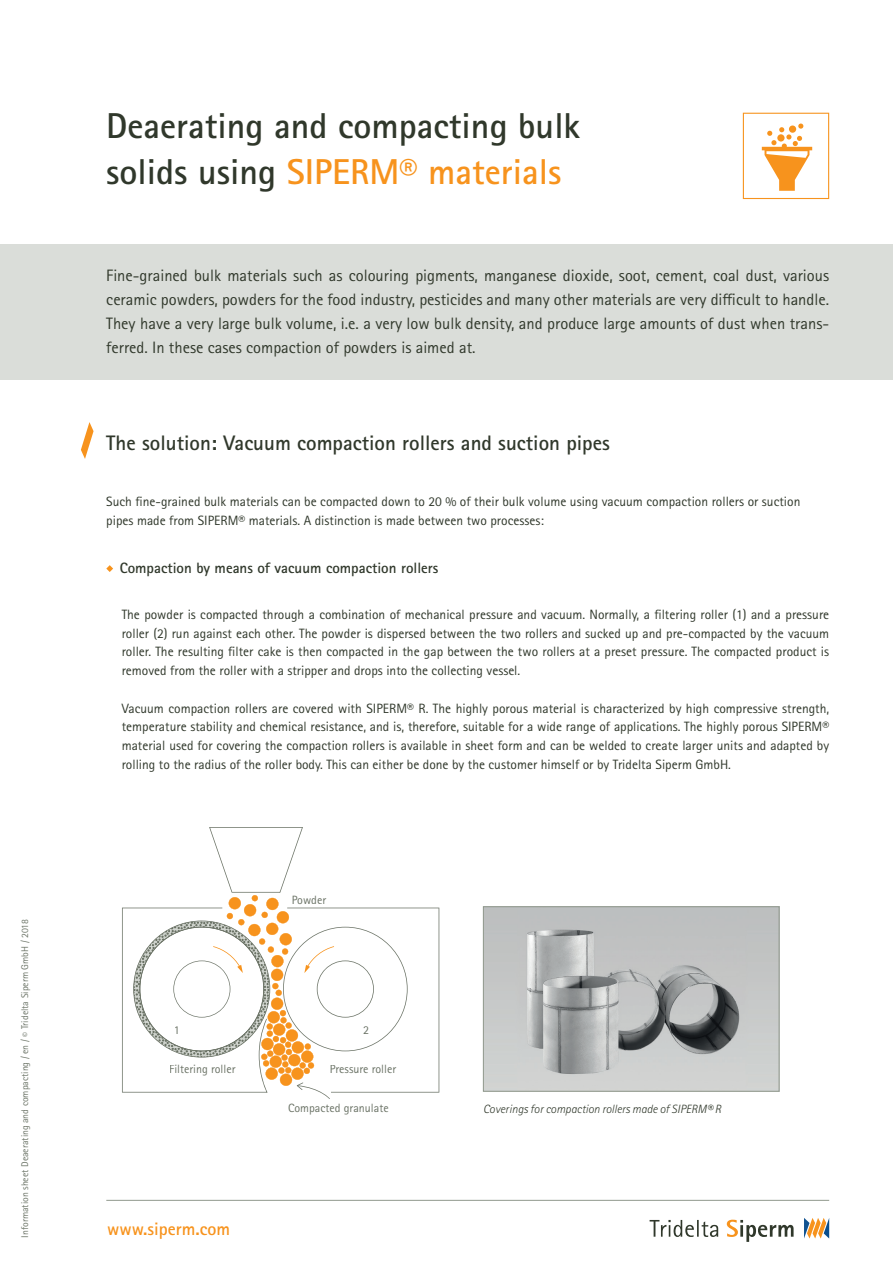
<style>
.page{position:relative;width:893px;height:1263px;background:#fff}
.page>*{position:absolute;margin:0;border:0;box-sizing:border-box;transform-origin:0 0}
.t1{font:700 36px/46.5px "Rotis Sans Serif Std";color:#30382b}
.t2{font:700 21px "Rotis Sans Serif Std";color:#30382b}
.t3{font:700 18px "Rotis Sans Serif Std";color:#f7931d}
.t4{font:16.5px/24px "Rotis Sans Serif Std";color:#30382b;text-align:justify}
.t5{font:700 15px "Rotis Sans Serif Std";color:#30382b}
.t6{font:13.5px/18.8px "Rotis Sans Serif Std";color:#30382b;text-align:justify}
.t7{font:12px "Rotis Sans Serif Pro";color:#6a7265}
.t8{font:italic 300 12px "Rotis Sans Serif Std";color:#30382b}
.t9{font:9.75px "Rotis Sans Serif Std";color:#6d7568}
.s1{color:#f7931d}
</style>
<div class="page">
<svg style="left:122px;top:827px;width:317px;height:272px"></svg>
<div style="left:0;top:244px;width:893px;height:136px;background:#daddd9"></div>
<svg style="left:81px;top:422px;width:13px;height:37px"></svg>
<hr style="left:106px;top:1200px;width:723px;height:1px;background:#91998d">
<svg style="left:804px;top:1218px;width:25px;height:20px"></svg>
<svg style="left:727px;top:1220px;width:67px;height:22px"></svg>
<svg style="left:650px;top:1220px;width:68px;height:17px"></svg>
<svg style="left:743px;top:113px;width:86px;height:86px"></svg>
<svg style="left:106px;top:565px;width:7px;height:7px"></svg>
<img style="left:485px;top:908px;width:292px;height:181px">
<div style="left:483px;top:906px;width:296px;height:185px;border:1px solid #91998d"></div>
<p class="t9" style="left:19px;top:1238px;width:320px;rotate:-90deg">Information sheet Deaerating and compacting / en / © Tridelta Siperm GmbH / 2018</p>
<h1 class="t1" style="left:106px;top:102px;width:475px">Deaerating and compacting bulk solids using <span class="s1">SIPERM® materials</span></h1>
<p class="t4" style="left:106px;top:264px;width:724px">Fine-grained bulk materials such as colouring pigments, manganese dioxide, soot, cement, coal dust, various ceramic powders, powders for the food industry, pesticides and many other materials are very difficult to handle.<br>They have a very large bulk volume, i.e. a very low bulk density, and produce large amounts of dust when trans&shy;ferred. In these cases compaction of powders is aimed at.</p>
<h2 class="t2" style="left:106px;top:429px;width:505px">The solution: Vacuum compaction rollers and suction pipes</h2>
<p class="t6" style="left:106px;top:492px;width:696px">Such fine-grained bulk materials can be compacted down to 20 % of their bulk volume using vacuum compaction rollers or suction pipes made from SIPERM® materials. A distinction is made between two processes:</p>
<p class="t5" style="left:120px;top:558px;width:320px">Compaction by means of vacuum compaction rollers</p>
<p class="t6" style="left:122px;top:605px;width:709px">The powder is compacted through a combination of mechanical pressure and vacuum. Normally, a filtering roller (1) and a pressure roller (2) run against each other. The powder is dispersed between the two rollers and sucked up and pre-compacted by the vacuum roller. The resulting filter cake is then compacted in the gap between the two rollers at a preset pressure. The compacted product is removed from the roller with a stripper and drops into the collecting vessel.</p>
<p class="t6" style="left:122px;top:699px;width:709px">Vacuum compaction rollers are covered with SIPERM® R. The highly porous material is characterized by high compressive strength, temperature stability and chemical resistance, and is, therefore, suitable for a wide range of applications. The highly porous SIPERM® material used for covering the compaction rollers is available in sheet form and can be welded to create larger units and adapted by rolling to the radius of the roller body. This can either be done by the customer himself or by Tridelta Siperm GmbH.</p>
<p class="t7" style="left:292px;top:892px;width:36px">Powder</p>
<p class="t7" style="left:174px;top:1022px;width:7px">1</p>
<p class="t7" style="left:363px;top:1022px;width:7px">2</p>
<p class="t7" style="left:330px;top:1062px;width:68px">Pressure roller</p>
<p class="t7" style="left:169px;top:1062px;width:68px">Filtering roller</p>
<h3 class="t3" style="left:107px;top:1218px;width:124px">www.siperm.com</h3>
<p class="t7" style="left:288px;top:1101px;width:102px">Compacted granulate</p>
<p class="t8" style="left:483px;top:1102px;width:240px">Coverings for compaction rollers made of SIPERM® R</p>
</div>
